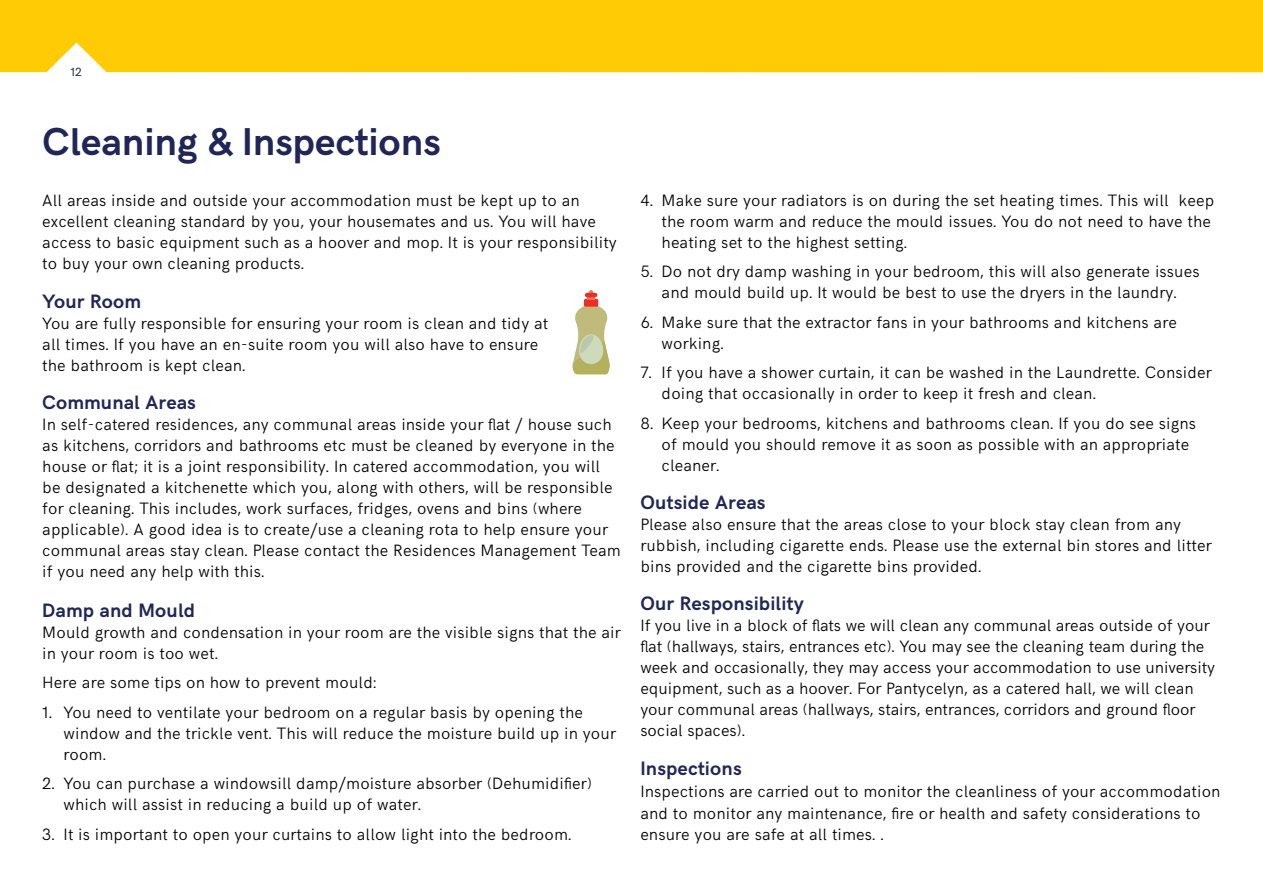
<style>
.page{position:relative;width:1263px;height:893px;background:#fff}
.page>*{position:absolute;margin:0;border:0;box-sizing:border-box;transform-origin:0 0}
.t1{font:700 39px "HK Grotesk";color:#202657}
.t2{font:700 19.5px "HK Grotesk";letter-spacing:.01em;color:#202657}
.t3{font:300 16.5px/21px "HK Grotesk";letter-spacing:.01em;color:#000}
.t4{font:12px "HK Grotesk";color:#202657}
</style>
<div class="page">
<svg style="left:572px;top:290px;width:38px;height:84px"></svg>
<hr style="left:585px;top:293px;width:12px;height:4px;background:#ee2e24;border-radius:2px">
<div style="left:0;top:0;width:1263px;height:72px;background:#ffcb05"></div>
<p class="t4" style="left:70px;top:63px;width:13px">12</p>
<h1 class="t1" style="left:42px;top:112px;width:400px">Cleaning &amp; Inspections</h1>
<p class="t3" style="left:42px;top:188px;width:576px">All areas inside and outside your accommodation must be kept up to an excellent cleaning standard by you, your housemates and us. You will have access to basic equipment such as a hoover and mop. It is your responsibility to buy your own cleaning products.</p>
<p class="t2" style="left:42px;top:287px;width:100px">Your Room</p>
<p class="t3" style="left:42px;top:312px;width:507px">You are fully responsible for ensuring your room is clean and tidy at all times. If you have an en-suite room you will also have to ensure the bathroom is kept clean.</p>
<p class="t2" style="left:42px;top:388px;width:155px">Communal Areas</p>
<p class="t3" style="left:42px;top:413px;width:580px">In self-catered residences, any communal areas inside your flat / house such as kitchens, corridors and bathrooms etc must be cleaned by everyone in the house or flat; it is a joint responsibility. In catered accommodation, you will be designated a kitchenette which you, along with others, will be responsible for cleaning. This includes, work surfaces, fridges, ovens and bins (where applicable). A good idea is to create/use a cleaning rota to help ensure your communal areas stay clean. Please contact the Residences Management Team if you need any help with this.</p>
<p class="t2" style="left:42px;top:595px;width:154px">Damp and Mould</p>
<p class="t3" style="left:42px;top:620px;width:580px">Mould growth and condensation in your room are the visible signs that the air in your room is too wet.</p>
<p class="t3" style="left:42px;top:671px;width:336px">Here are some tips on how to prevent mould:</p>
<p class="t3" style="left:64px;top:700px;width:554px;text-indent:-21px">1. You need to ventilate your bedroom on a regular basis by opening the window and the trickle vent. This will reduce the moisture build up in your room.</p>
<p class="t3" style="left:64px;top:772px;width:530px;text-indent:-21px">2. You can purchase a windowsill damp/moisture absorber (Dehumidifier) which will assist in reducing a build up of water.</p>
<p class="t3" style="left:42px;top:822px;width:531px">3. It is important to open your curtains to allow light into the bedroom.</p>
<p class="t3" style="left:662px;top:188px;width:554px;text-indent:-21px">4. Make sure your radiators is on during the set heating times. This will keep the room warm and reduce the mould issues. You do not need to have the heating set to the highest setting.</p>
<p class="t3" style="left:640px;top:260px;width:561px;text-align:center">5. Do not dry damp washing in your bedroom, this will also generate issues and mould build up. It would be best to use the dryers in the laundry.</p>
<p class="t3" style="left:662px;top:310px;width:517px;text-indent:-21px">6. Make sure that the extractor fans in your bathrooms and kitchens are working.</p>
<p class="t3" style="left:662px;top:361px;width:551px;text-indent:-21px">7. If you have a shower curtain, it can be washed in the Laundrette. Consider doing that occasionally in order to keep it fresh and clean.</p>
<p class="t3" style="left:662px;top:411px;width:536px;text-indent:-21px">8. Keep your bedrooms, kitchens and bathrooms clean. If you do see signs of mould you should remove it as soon as possible with an appropriate cleaner.</p>
<p class="t2" style="left:640px;top:487px;width:127px">Outside Areas</p>
<p class="t3" style="left:640px;top:512px;width:573px">Please also ensure that the areas close to your block stay clean from any rubbish, including cigarette ends. Please use the external bin stores and litter bins provided and the cigarette bins provided.</p>
<p class="t2" style="left:640px;top:588px;width:165px">Our Responsibility</p>
<p class="t3" style="left:640px;top:613px;width:576px">If you live in a block of flats we will clean any communal areas outside of your flat (hallways, stairs, entrances etc). You may see the cleaning team during the week and occasionally, they may access your accommodation to use university equipment, such as a hoover. For Pantycelyn, as a catered hall, we will clean your communal areas (hallways, stairs, entrances, corridors and ground floor social spaces).</p>
<p class="t2" style="left:640px;top:754px;width:103px">Inspections</p>
<p class="t3" style="left:640px;top:779px;width:582px;line-height:21.8px">Inspections are carried out to monitor the cleanliness of your accommodation and to monitor any maintenance, fire or health and safety considerations to ensure you are safe at all times. .</p>
</div>
